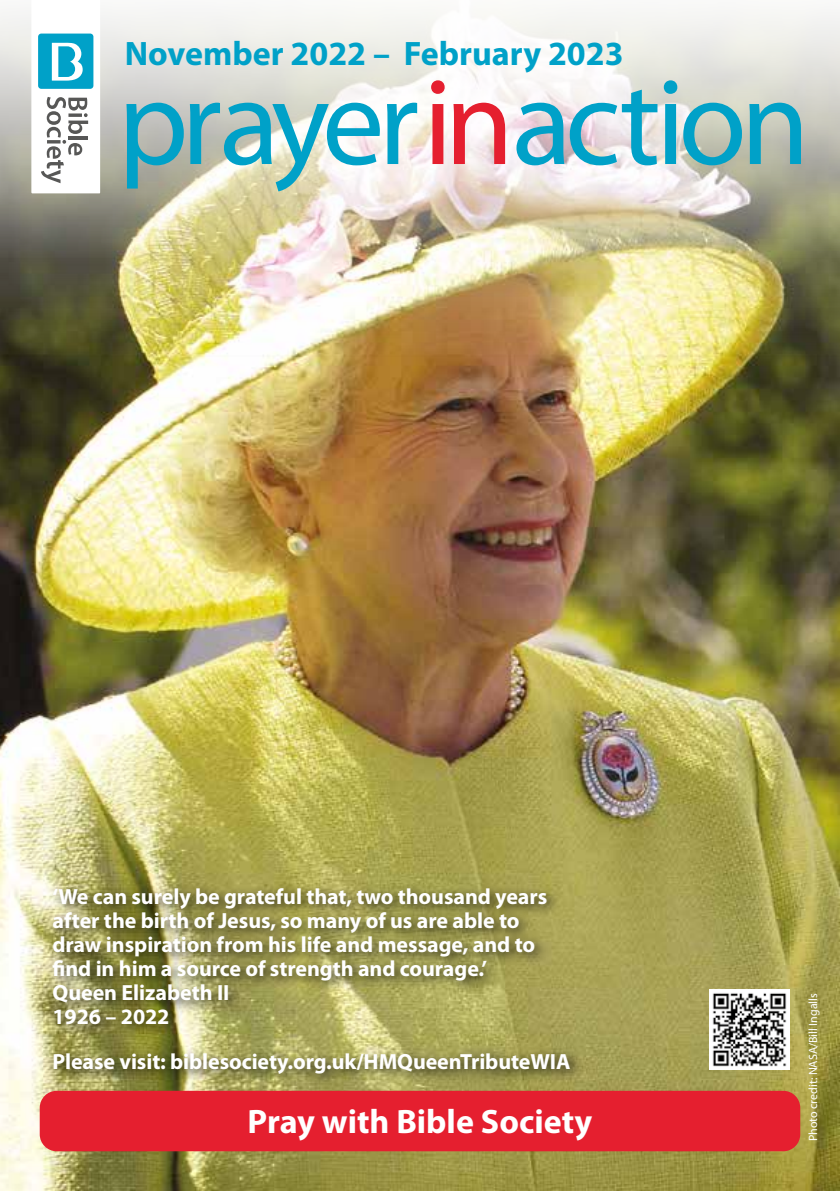
<style>
.page{position:relative;width:840px;height:1191px;background:#fff}
.page>*{position:absolute;margin:0;border:0;box-sizing:border-box;transform-origin:0 0}
.t1{font:700 34px "Myriad Pro";color:#00a1c8}
.t2{font:700 34px "Myriad Pro";color:#fff}
.t3{font:700 22px/24px "Myriad Pro";letter-spacing:-.005em;color:#fff}
.t4{font:12px "Myriad Pro";letter-spacing:-.005em;color:#fff}
</style>
<div class="page">
<img style="left:0;top:357px;width:839px;height:834px">
<img style="left:0;top:258px;width:839px;height:99px">
<svg style="left:0;top:11px;width:839px;height:247px"></svg>
<svg style="left:126px;top:103px;width:58px;height:85px;background:#69abb5"></svg>
<svg style="left:190px;top:103px;width:189px;height:88px"></svg>
<svg style="left:387px;top:103px;width:30px;height:61px"></svg>
<svg style="left:431px;top:80px;width:13px;height:84px"></svg>
<svg style="left:453px;top:103px;width:52px;height:61px"></svg>
<svg style="left:516px;top:90px;width:141px;height:75px"></svg>
<svg style="left:663px;top:80px;width:14px;height:84px"></svg>
<svg style="left:683px;top:103px;width:58px;height:62px;background:#71b8c0"></svg>
<svg style="left:749px;top:103px;width:51px;height:61px;background:#66b2bd"></svg>
<div style="left:40px;top:1090px;width:759px;height:61px;background:#e51f2f;border-radius:17px"></div>
<svg style="left:31px;top:11px;width:69px;height:182px"></svg>
<img style="left:709px;top:989px;width:80px;height:80px">
<div style="left:47px;top:1046px;width:536px;height:40px;background:#000;opacity:.75"></div>
<div style="left:47px;top:881px;width:513px;height:157px;background:#000;opacity:.75"></div>
<h1 class="t1" style="left:125px;top:32px;width:500px">November 2022 – February 2023</h1>
<p class="t3" style="left:52px;top:883px;width:496px">‘We can surely be grateful that, two thousand years after the birth of Jesus, so many of us are able to draw inspiration from his life and message, and to find in him a source of strength and courage.’ Queen Elizabeth II<br>1926 – 2022</p>
<p class="t3" style="left:52px;top:1048px;width:519px">Please visit: biblesociety.org.uk/HMQueenTributeWIA</p>
<h1 class="t2" style="left:247px;top:1099px;width:346px">Pray with Bible Society</h1>
<p class="t4" style="left:805px;top:1141px;width:149px;rotate:-90deg">Photo credit: NASA/Bill Ingalls</p>
</div>
